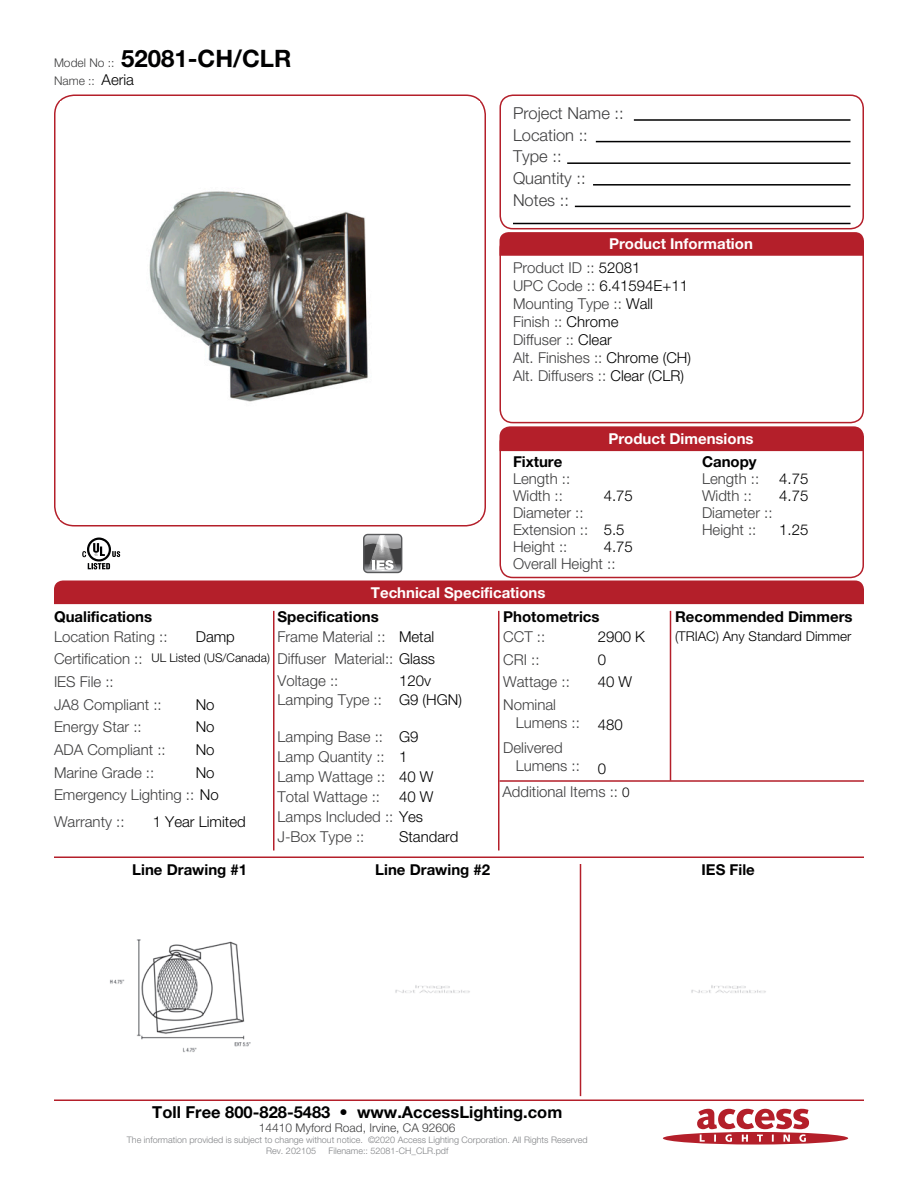
<style>
.page{position:relative;width:918px;height:1188px;background:#fff}
.page>*{position:absolute;margin:0;border:0;box-sizing:border-box;transform-origin:0 0}
.t1{font:700 24px "Helvetica Neue LT Std";color:#000001}
.Left_Justify{font:300 16.5px "Helvetica Neue LT Std";color:#3e3e3f}
.t2{font:700 16.5px "Helvetica Neue LT Std";color:#000001}
.Left_Justify-2{font:300 15px/18px "Helvetica Neue LT Std";color:#3e3e3f}
.Left_Justify-3{font:300 15px "Helvetica Neue LT Std";color:#000001}
.Left_Justify-4{font:700 15px "Helvetica Neue LT Std";color:#000001}
.t3{font:700 15px "Helvetica Neue LT Std";color:#fff}
.Left_Justify-5{font:300 13.5px "Helvetica Neue LT Std";color:#000001}
.t4{font:300 12px "Helvetica Neue LT Std";color:#3e3e3f}
.Left_Justify-6{font:300 12px "Helvetica Neue LT Std";color:#000001}
.t5{font:300 9px "Helvetica Neue LT Std";color:#808285}
.s1{font-weight:300;font-size:12px;color:#3e3e3f}
.s2{font-size:15px;color:#000001}
.s3{color:#000001}
.s4{color:#3e3e3f}
.s5{font-size:13.5px;color:#000001}
</style>
<div class="page">
<svg style="left:663px;top:1109px;width:185px;height:36px"></svg>
<div style="left:499px;top:94px;width:365px;height:135px;border:2px solid #b41f2a;border-radius:13px"></div>
<div style="left:499px;top:235px;width:365px;height:188px;border:2px solid #b41f2a;border-radius:13px"></div>
<div style="left:499px;top:430px;width:365px;height:148px;border:2px solid #b41f2a;border-radius:13px"></div>
<hr style="left:634px;top:119px;width:217px;height:2px;background:#000001">
<hr style="left:596px;top:141px;width:254px;height:1px;background:#000001">
<hr style="left:593px;top:184px;width:258px;height:2px;background:#000001">
<hr style="left:567px;top:162px;width:283px;height:2px;background:#000001">
<hr style="left:575px;top:206px;width:275px;height:1px;background:#000001">
<hr style="left:513px;top:223px;width:337px;height:1px;background:#000001">
<svg style="left:500px;top:232px;width:364px;height:24px;background:#b5232d"></svg>
<div style="left:500px;top:426px;width:364px;height:25px;background:#b41f2a"></div>
<div style="left:54px;top:580px;width:810px;height:24px;background:#b41f2a"></div>
<hr style="left:54px;top:856px;width:810px;height:2px;background:#b41f2a">
<hr style="left:54px;top:1100px;width:810px;height:1px;background:#b41f2a">
<hr style="left:670px;top:611px;width:1px;height:170px;background:#b41f2a">
<hr style="left:580px;top:864px;width:1px;height:232px;background:#b41f2a">
<hr style="left:498px;top:611px;width:2px;height:239px;background:#b41f2a">
<hr style="left:273px;top:611px;width:1px;height:239px;background:#b41f2a">
<div style="left:54px;top:94px;width:432px;height:432px;border:2px solid #b41f2a;border-radius:20px"></div>
<hr style="left:500px;top:780px;width:364px;height:2px;background:#b41f2a">
<img style="left:61px;top:191px;width:418px;height:329px">
<svg style="left:82px;top:538px;width:39px;height:32px"></svg>
<div style="left:363px;top:534px;width:39px;height:39px;border:1px solid #57585a;border-radius:4px"></div>
<svg style="left:363px;top:535px;width:40px;height:37px"></svg>
<img style="left:110px;top:939px;width:141px;height:113px">
<img style="left:395px;top:985px;width:75px;height:8px">
<img style="left:691px;top:985px;width:75px;height:8px">
<p class="t1" style="left:54px;top:44px;width:239px"><span class="s1">Model No ::</span> 52081-CH/CLR</p>
<p class="t4" style="left:54px;top:73px;width:82px">Name :: <span class="s2">Aeria</span></p>
<p class="Left_Justify" style="left:513px;top:103px;width:112px">Project Name ::</p>
<p class="Left_Justify" style="left:513px;top:125px;width:76px">Location ::</p>
<p class="Left_Justify" style="left:513px;top:146px;width:50px">Type ::</p>
<p class="Left_Justify" style="left:513px;top:168px;width:74px">Quantity ::</p>
<p class="Left_Justify" style="left:513px;top:190px;width:57px">Notes ::</p>
<p class="t3" style="left:609px;top:235px;width:145px">Product Information</p>
<p class="Left_Justify-2" style="left:513px;top:259px;width:129px">Product ID :: <span class="s3">52081</span></p>
<p class="Left_Justify-3" style="left:513px;top:277px;width:177px"><span class="s4">UPC Code ::</span> 6.41594E+11</p>
<p class="Left_Justify-2" style="left:513px;top:295px;width:142px">Mounting Type :: <span class="s3">Wall</span></p>
<p class="Left_Justify-2" style="left:513px;top:313px;width:107px">Finish :: <span class="s3">Chrome</span></p>
<p class="Left_Justify-2" style="left:513px;top:331px;width:100px">Diffuser :: <span class="s3">Clear</span></p>
<p class="Left_Justify-2" style="left:513px;top:349px;width:180px">Alt. Finishes :: <span class="s3">Chrome (CH)</span></p>
<p class="Left_Justify-2" style="left:513px;top:367px;width:173px">Alt. Diffusers :: <span class="s3">Clear (CLR)</span></p>
<p class="t3" style="left:608px;top:429px;width:147px">Product Dimensions</p>
<p class="Left_Justify-4" style="left:513px;top:453px;width:51px">Fixture</p>
<p class="Left_Justify-4" style="left:702px;top:453px;width:56px">Canopy</p>
<p class="Left_Justify-2" style="left:513px;top:470px;width:59px">Length ::</p>
<p class="Left_Justify-2" style="left:702px;top:470px;width:59px">Length ::</p>
<p class="Left_Justify-3" style="left:779px;top:470px;width:31px">4.75</p>
<p class="Left_Justify-2" style="left:513px;top:487px;width:51px">Width ::</p>
<p class="Left_Justify-2" style="left:513px;top:537px;width:56px">Height ::</p>
<p class="Left_Justify-2" style="left:702px;top:487px;width:51px">Width ::</p>
<p class="Left_Justify-3" style="left:604px;top:487px;width:31px">4.75</p>
<p class="Left_Justify-3" style="left:604px;top:537px;width:31px">4.75</p>
<p class="Left_Justify-3" style="left:779px;top:487px;width:31px">4.75</p>
<p class="Left_Justify-2" style="left:513px;top:503px;width:72px">Diameter ::</p>
<p class="Left_Justify-2" style="left:702px;top:503px;width:72px">Diameter ::</p>
<p class="Left_Justify-2" style="left:513px;top:520px;width:77px">Extension ::</p>
<p class="Left_Justify-2" style="left:702px;top:520px;width:56px">Height ::</p>
<p class="Left_Justify-3" style="left:604px;top:520px;width:22px">5.5</p>
<p class="Left_Justify-3" style="left:779px;top:520px;width:31px">1.25</p>
<p class="Left_Justify-2" style="left:513px;top:554px;width:104px">Overall Height ::</p>
<p class="t3" style="left:371px;top:583px;width:176px">Technical Specifications</p>
<p class="Left_Justify-4" style="left:54px;top:607px;width:100px">Qualifications</p>
<p class="Left_Justify-4" style="left:503px;top:607px;width:98px">Photometrics</p>
<p class="Left_Justify-4" style="left:675px;top:607px;width:179px">Recommended Dimmers</p>
<p class="Left_Justify-4" style="left:278px;top:607px;width:103px">Specifications</p>
<p class="Left_Justify-3" style="left:196px;top:627px;width:41px">Damp</p>
<p class="Left_Justify-3" style="left:598px;top:627px;width:49px">2900 K</p>
<p class="Left_Justify-5" style="left:675px;top:628px;width:178px">(TRIAC) Any Standard Dimmer</p>
<p class="Left_Justify-3" style="left:598px;top:650px;width:10px">0</p>
<p class="Left_Justify-3" style="left:598px;top:673px;width:36px">40 W</p>
<p class="Left_Justify-3" style="left:598px;top:716px;width:27px">480</p>
<p class="Left_Justify-3" style="left:598px;top:759px;width:10px">0</p>
<p class="Left_Justify-2" style="left:54px;top:627px;width:115px">Location Rating ::</p>
<p class="Left_Justify-2" style="left:503px;top:627px;width:43px">CCT ::</p>
<p class="Left_Justify-2" style="left:503px;top:650px;width:38px">CRI ::</p>
<p class="Left_Justify-2" style="left:503px;top:673px;width:68px">Wattage ::</p>
<p class="Left_Justify-2" style="left:516px;top:695px;width:66px;text-indent:-13px">Nominal<br>Lumens ::</p>
<p class="Left_Justify-2" style="left:516px;top:738px;width:66px;text-indent:-13px">Delivered<br>Lumens ::</p>
<p class="Left_Justify-2" style="left:278px;top:627px;width:110px">Frame Material ::</p>
<p class="Left_Justify-2" style="left:278px;top:671px;width:62px">Voltage ::</p>
<p class="Left_Justify-3" style="left:399px;top:627px;width:37px">Metal</p>
<p class="Left_Justify-3" style="left:399px;top:671px;width:33px">120v</p>
<p class="Left_Justify-2" style="left:54px;top:650px;width:90px">Certification ::</p>
<p class="Left_Justify-2" style="left:54px;top:695px;width:109px">JA8 Compliant ::</p>
<p class="Left_Justify-2" style="left:278px;top:650px;width:159px">Diffuser Material:: <span class="s3">Glass</span></p>
<p class="Left_Justify-2" style="left:278px;top:691px;width:106px">Lamping Type ::</p>
<p class="Left_Justify-2" style="left:278px;top:727px;width:107px">Lamping Base ::</p>
<p class="Left_Justify-2" style="left:278px;top:747px;width:109px">Lamp Quantity ::</p>
<p class="Left_Justify-2" style="left:278px;top:767px;width:109px">Lamp Wattage ::</p>
<p class="Left_Justify-2" style="left:278px;top:787px;width:104px">Total Wattage ::</p>
<p class="Left_Justify-2" style="left:278px;top:808px;width:147px">Lamps Included :: <span class="s3">Yes</span></p>
<p class="Left_Justify-2" style="left:278px;top:828px;width:88px">J-Box Type ::</p>
<p class="Left_Justify-6" style="left:152px;top:651px;width:120px">UL Listed (US/Canada)</p>
<p class="Left_Justify-3" style="left:196px;top:695px;width:20px">No</p>
<p class="Left_Justify-3" style="left:196px;top:718px;width:20px">No</p>
<p class="Left_Justify-3" style="left:196px;top:741px;width:20px">No</p>
<p class="Left_Justify-3" style="left:196px;top:763px;width:20px">No</p>
<p class="Left_Justify-2" style="left:54px;top:673px;width:61px">IES File ::</p>
<p class="Left_Justify-2" style="left:54px;top:718px;width:89px">Energy Star ::</p>
<p class="Left_Justify-2" style="left:54px;top:740px;width:113px">ADA Compliant ::</p>
<p class="Left_Justify-2" style="left:54px;top:763px;width:102px">Marine Grade ::</p>
<p class="Left_Justify-2" style="left:54px;top:786px;width:166px">Emergency Lighting :: <span class="s3">No</span></p>
<p class="Left_Justify-3" style="left:399px;top:691px;width:65px">G9 (HGN)</p>
<p class="Left_Justify-3" style="left:399px;top:727px;width:21px">G9</p>
<p class="Left_Justify-3" style="left:399px;top:747px;width:10px">1</p>
<p class="Left_Justify-3" style="left:399px;top:767px;width:36px">40 W</p>
<p class="Left_Justify-3" style="left:399px;top:788px;width:36px">40 W</p>
<p class="Left_Justify-2" style="left:502px;top:782px;width:129px">Additional Items :: <span class="s5">0</span></p>
<p class="Left_Justify-2" style="left:54px;top:813px;width:72px">Warranty ::</p>
<p class="Left_Justify-3" style="left:153px;top:813px;width:95px">1 Year Limited</p>
<p class="Left_Justify-3" style="left:399px;top:828px;width:61px">Standard</p>
<p class="Left_Justify-4" style="left:132px;top:860px;width:116px">Line Drawing #1</p>
<p class="Left_Justify-4" style="left:375px;top:860px;width:116px">Line Drawing #2</p>
<p class="Left_Justify-4" style="left:702px;top:860px;width:55px">IES File</p>
<p class="t2" style="left:152px;top:1101px;width:412px">Toll Free 800-828-5483 • www.AccessLighting.com</p>
<p class="t4" style="left:259px;top:1120px;width:198px">14410 Myford Road, Irvine, CA 92606</p>
<p class="t5" style="left:127px;top:1134px;width:462px">The information provided is subject to change without notice. ©2020 Access Lighting Corporation. All Rights Reserved</p>
<p class="t5" style="left:266px;top:1145px;width:51px">Rev. 202105</p>
<p class="t5" style="left:329px;top:1145px;width:121px">Filename:: 52081-CH_CLR.pdf</p>
</div>
